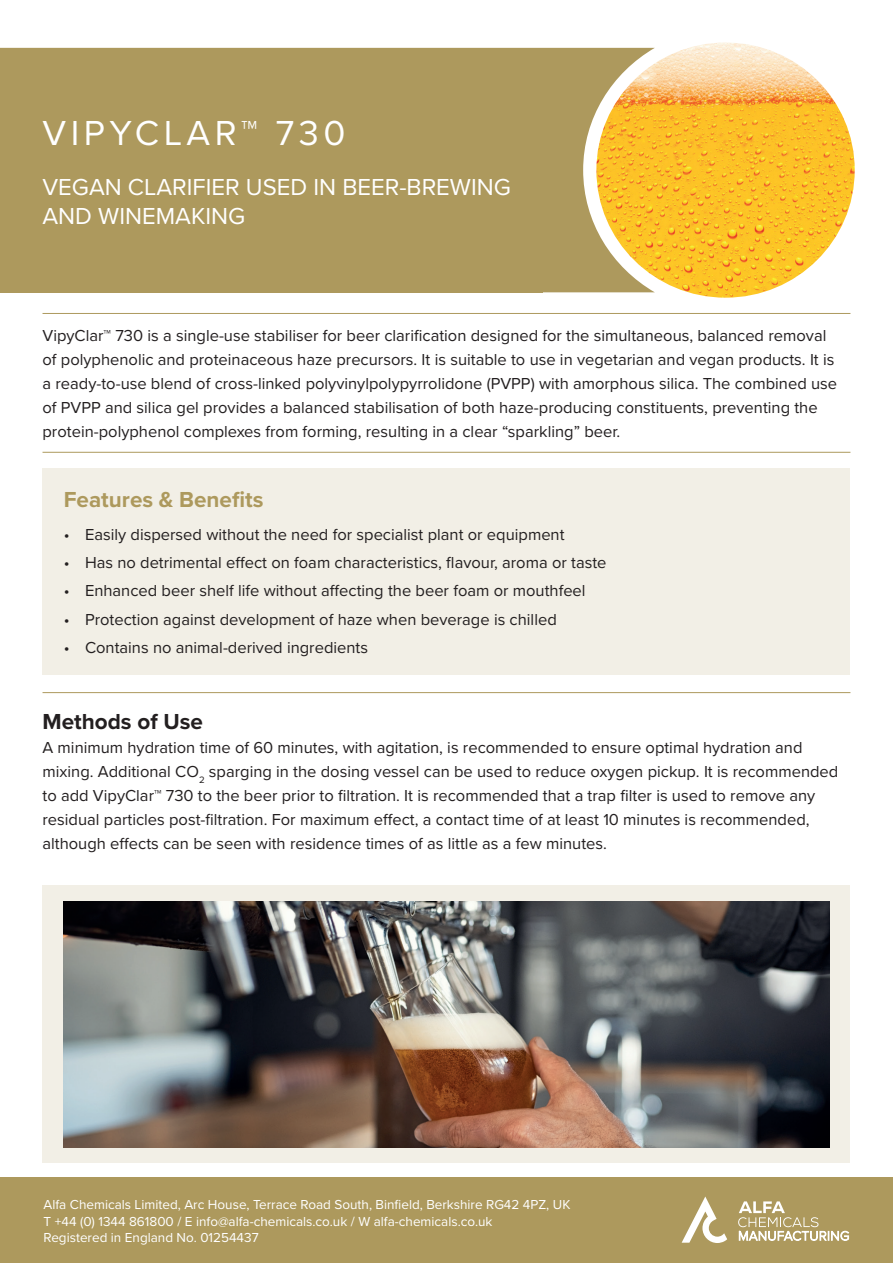
<style>
.page{position:relative;width:893px;height:1263px;background:#fff}
.page>*{position:absolute;margin:0;border:0;box-sizing:border-box;transform-origin:0 0}
.t1{font:36px "Proxima Nova";letter-spacing:.125em;color:#fff}
.t2{font:24px/28.8px "Proxima Nova";color:#fff}
.t3{font:700 22.5px "Proxima Nova";color:#ad995d}
.t4{font:700 22.5px "Proxima Nova";color:#231f20}
.t5{font:16.5px/24px "Proxima Nova";color:#231f20}
.t6{font:13.5px/16.2px "Proxima Nova";color:#fff}
</style>
<div class="page">
<svg style="left:543px;top:48px;width:53px;height:244px;background:#b3a069"></svg>
<div style="left:0;top:48px;width:543px;height:244px;background:#ad995d"></div>
<div style="left:43px;top:468px;width:807px;height:206px;background:#f2efe6"></div>
<div style="left:43px;top:885px;width:807px;height:278px;background:#f2efe6"></div>
<div style="left:0;top:1178px;width:893px;height:85px;background:#ad995d"></div>
<img style="left:64px;top:901px;width:765px;height:246px">
<hr style="left:43px;top:313px;width:807px;height:1px;background:#ad995d">
<hr style="left:43px;top:452px;width:807px;height:1px;background:#ad995d">
<svg style="left:682px;top:1196px;width:45px;height:47px"></svg>
<svg style="left:738px;top:1201px;width:111px;height:39px"></svg>
<img style="left:596px;top:43px;width:259px;height:255px">
<hr style="left:43px;top:692px;width:807px;height:1px;background:#ad995d">
<h1 class="t1" style="left:43px;top:106px;width:304px">VIPYCLAR™ 730</h1>
<h2 class="t2" style="left:43px;top:171px;width:470px">VEGAN CLARIFIER USED IN BEER-BREWING<br>AND WINEMAKING</h2>
<p class="t5" style="left:43px;top:323px;width:796px">VipyClar™ 730 is a single-use stabiliser for beer clarification designed for the simultaneous, balanced removal of polyphenolic and proteinaceous haze precursors. It is suitable to use in vegetarian and vegan products. It is a ready-to-use blend of cross-linked polyvinylpolypyrrolidone (PVPP) with amorphous silica. The combined use of PVPP and silica gel provides a balanced stabilisation of both haze-producing constituents, preventing the protein-polyphenol complexes from forming, resulting in a clear “sparkling” beer.</p>
<h3 class="t3" style="left:64px;top:483px;width:201px">Features &amp; Benefits</h3>
<p class="t5" style="left:64px;top:521px;width:502px">• Easily dispersed without the need for specialist plant or equipment</p>
<p class="t5" style="left:64px;top:550px;width:544px">• Has no detrimental effect on foam characteristics, flavour, aroma or taste</p>
<p class="t5" style="left:64px;top:578px;width:523px">• Enhanced beer shelf life without affecting the beer foam or mouthfeel</p>
<p class="t5" style="left:64px;top:606px;width:495px">• Protection against development of haze when beverage is chilled</p>
<p class="t5" style="left:64px;top:635px;width:306px">• Contains no animal-derived ingredients</p>
<h3 class="t4" style="left:43px;top:704px;width:162px">Methods of Use</h3>
<p class="t5" style="left:43px;top:735px;width:797px">A minimum hydration time of 60 minutes, with agitation, is recommended to ensure optimal hydration and mixing. Additional CO<sub>2</sub> sparging in the dosing vessel can be used to reduce oxygen pickup. It is recommended to add VipyClar™ 730 to the beer prior to filtration. It is recommended that a trap filter is used to remove any residual particles post-filtration. For maximum effect, a contact time of at least 10 minutes is recommended, although effects can be seen with residence times of as little as a few minutes.</p>
<p class="t6" style="left:44px;top:1196px;width:528px">Alfa Chemicals Limited, Arc House, Terrace Road South, Binfield, Berkshire RG42 4PZ, UK<br>T +44 (0) 1344 861800 / E info@alfa-chemicals.co.uk / W alfa-chemicals.co.uk<br>Registered in England No. 01254437</p>
</div>
